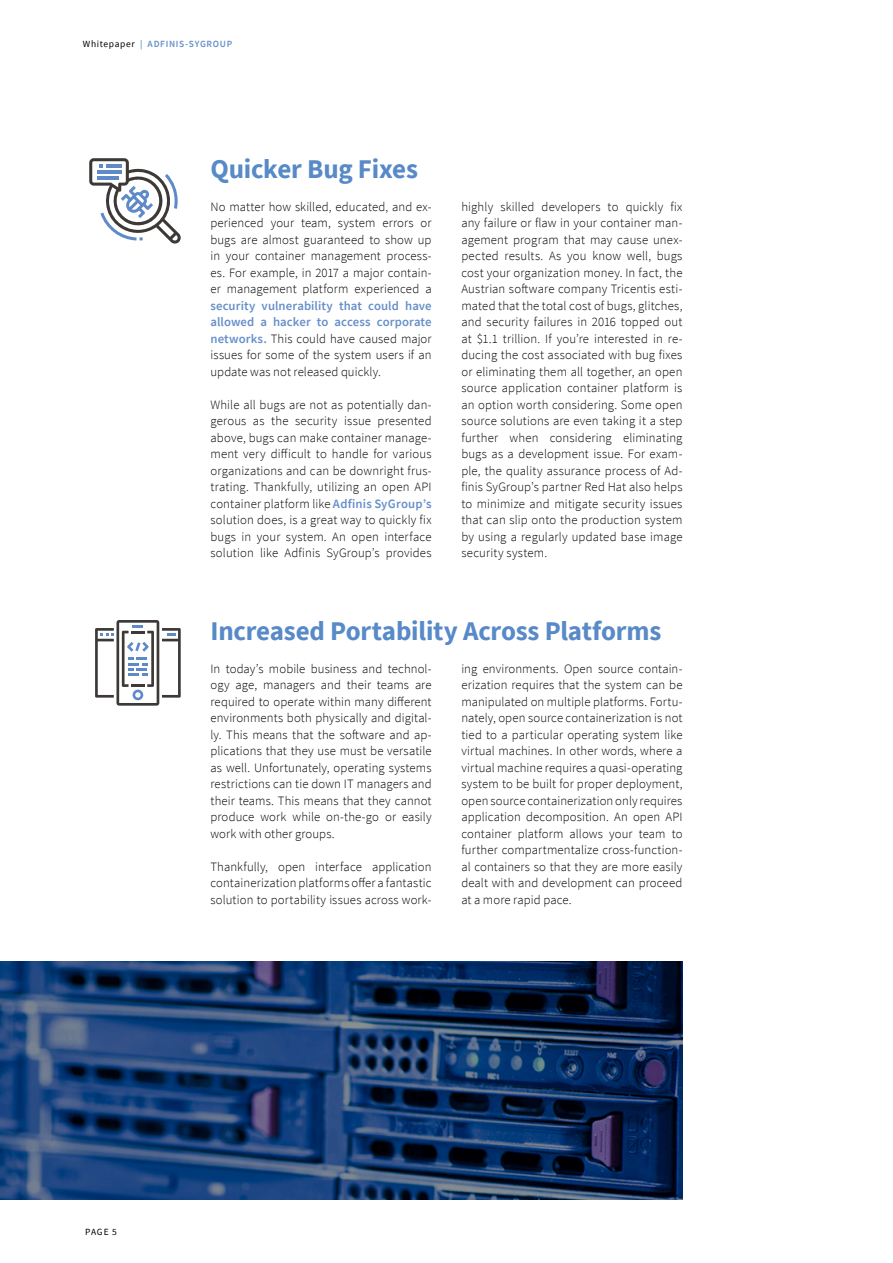
<style>
.page{position:relative;width:893px;height:1263px;background:#fff}
.page>*{position:absolute;margin:0;border:0;box-sizing:border-box;transform-origin:0 0}
.t1{font:700 27px "Source Sans Pro";letter-spacing:-.01em;color:#588ac8}
.t2{font:300 12.75px/16.5px "Source Sans Pro";letter-spacing:.01em;color:#000;text-align:justify}
.t3{font:600 9.45px "Source Sans Pro";letter-spacing:.07em;color:#678fca}
.t4{font:9.45px "Source Sans Pro";color:#000}
.s1{font-weight:400;color:#000}
.s2{font-weight:600;color:#678fca}
</style>
<div class="page">
<img style="left:0;top:961px;width:682px;height:238px">
<svg style="left:89px;top:158px;width:92px;height:86px"></svg>
<hr style="left:106px;top:164px;width:15px;height:3px;background:#5e8bc8">
<hr style="left:97px;top:170px;width:24px;height:3px;background:#5e8bc8">
<hr style="left:97px;top:176px;width:21px;height:4px;background:#5e8bc8">
<svg style="left:95px;top:620px;width:86px;height:86px"></svg>
<p class="t3" style="left:83px;top:37px;width:151px"><span class="s1">Whitepaper</span> | ADFINIS-SYGROUP</p>
<h1 class="t1" style="left:210px;top:150px;width:209px">Quicker Bug Fixes</h1>
<p class="t2" style="left:210px;top:198px;width:223px">No matter how skilled, educated, and ex&shy;perienced your team, system errors or bugs are almost guaranteed to show up in your container management process&shy;es. For example, in 2017 a major contain&shy;er management platform experienced a</p>
<p class="t2" style="left:210px;top:297px;width:223px"><span class="s2">security vulnerability that could have allowed a hacker to access corporate networks.</span> This could have caused major issues for some of the system users if an update was not released quickly.</p>
<p class="t2" style="left:210px;top:396px;width:223px">While all bugs are not as potentially dan&shy;gerous as the security issue presented above, bugs can make container manage&shy;ment very difficult to handle for various organizations and can be downright frus&shy;trating. Thankfully, utilizing an open API container platform like <span class="s2">Adfinis SyGroup’s </span>solution does, is a great way to quickly fix bugs in your system. An open interface solution like Adfinis SyGroup’s provides</p>
<p class="t2" style="left:461px;top:198px;width:223px">highly skilled developers to quickly fix any failure or flaw in your container man&shy;agement program that may cause unex&shy;pected results. As you know well, bugs cost your organization money. In fact, the Austrian software company Tricentis esti&shy;mated that the total cost of bugs, glitches, and security failures in 2016 topped out at $1.1 trillion. If you’re interested in re&shy;ducing the cost associated with bug fixes or eliminating them all together, an open source application container platform is an option worth considering. Some open source solutions are even taking it a step further when considering eliminating bugs as a development issue. For exam&shy;ple, the quality assurance process of Ad&shy;finis SyGroup’s partner Red Hat also helps to minimize and mitigate security issues that can slip onto the production system by using a regularly updated base image security system.</p>
<h1 class="t1" style="left:210px;top:612px;width:452px">Increased Portability Across Platforms</h1>
<p class="t2" style="left:210px;top:660px;width:223px">In today’s mobile business and technol&shy;ogy age, managers and their teams are required to operate within many different environments both physically and digital&shy;ly. This means that the software and ap&shy;plications that they use must be versatile as well. Unfortunately, operating systems restrictions can tie down IT managers and their teams. This means that they cannot produce work while on-the-go or easily work with other groups.</p>
<p class="t2" style="left:210px;top:858px;width:223px">Thankfully, open interface application containerization platforms offer a fantastic solution to portability issues across work-</p>
<p class="t2" style="left:461px;top:660px;width:223px">ing environments. Open source contain&shy;erization requires that the system can be manipulated on multiple platforms. Fortu&shy;nately, open source containerization is not tied to a particular operating system like virtual machines. In other words, where a virtual machine requires a quasi-operating system to be built for proper deployment, open source containerization only requires application decomposition. An open API container platform allows your team to further compartmentalize cross-function&shy;al containers so that they are more easily dealt with and development can proceed at a more rapid pace.</p>
<p class="t4" style="left:85px;top:1225px;width:33px">PAGE 5</p>
</div>
